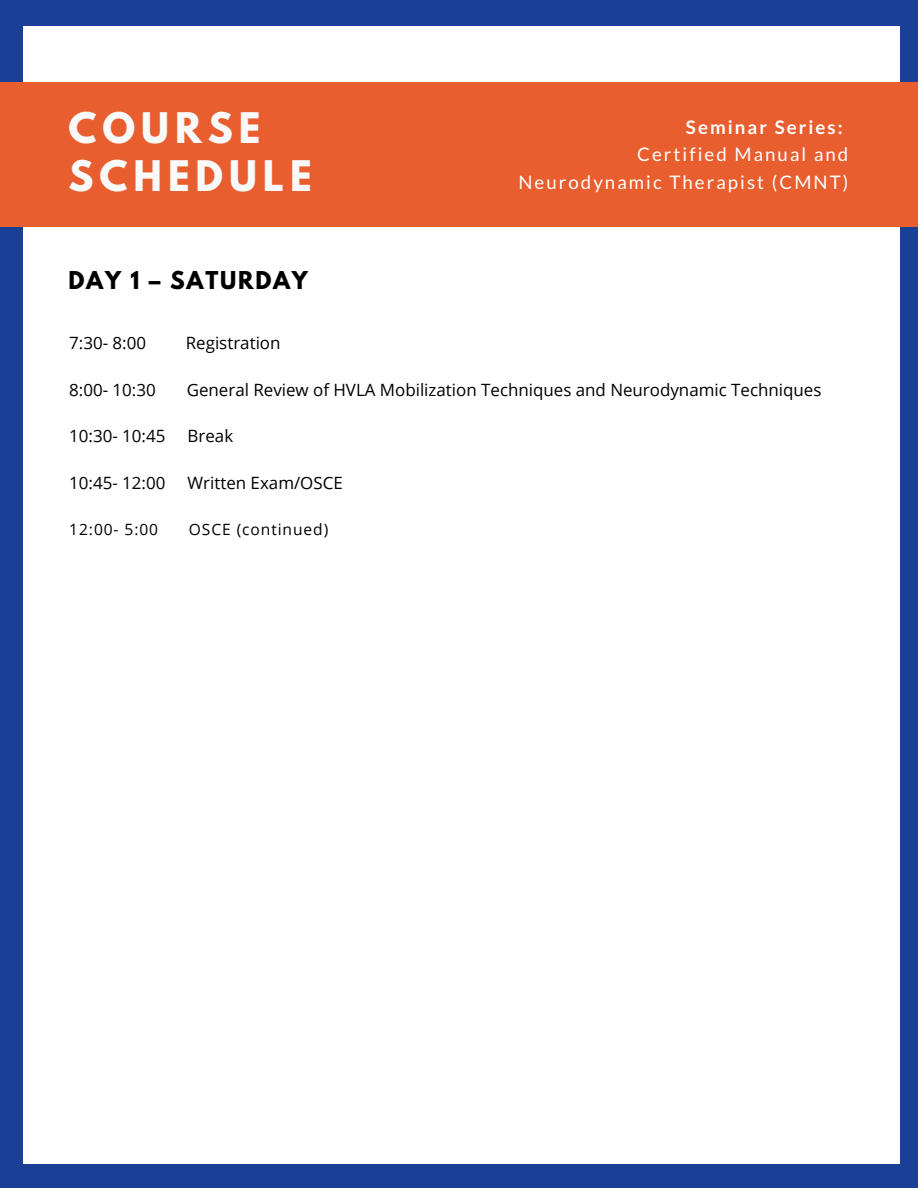
<style>
.page{position:relative;width:918px;height:1188px;background:#1a4096}
.page>*{position:absolute;margin:0;border:0;box-sizing:border-box;transform-origin:0 0}
.t1{font:700 37.35px/47.7px "League Spartan";letter-spacing:.16em;color:#fafafa}
.t2{font:700 21.75px "League Spartan";letter-spacing:.08em;color:#000}
.t3{font:18.6px "Lato";letter-spacing:.11em;color:#fff}
.t4{font:700 18.6px "Lato";letter-spacing:.11em;color:#fff}
.t5{font:16.95px "Open Sans";color:#000}
.t6{font:15.6px "Open Sans";letter-spacing:.06em;color:#000}
</style>
<div class="page">
<div style="left:24px;top:27px;width:876px;height:1137px;background:#fff"></div>
<div style="left:0;top:82px;width:918px;height:144px;background:#e95e2f"></div>
<p class="t1" style="left:68px;top:109px;width:245px">COURSE<br>SCHEDULE</p>
<p class="t4" style="left:686px;top:115px;width:158px">Seminar Series:</p>
<p class="t3" style="left:637px;top:143px;width:213px">Certified Manual and</p>
<p class="t3" style="left:518px;top:170px;width:331px">Neurodynamic Therapist (CMNT)</p>
<p class="t2" style="left:68px;top:269px;width:241px">DAY 1 – SATURDAY</p>
<p class="t5" style="left:69px;top:331px;width:78px">7:30- 8:00</p>
<p class="t5" style="left:186px;top:331px;width:96px">Registration</p>
<p class="t5" style="left:69px;top:377px;width:88px">8:00- 10:30</p>
<p class="t5" style="left:187px;top:377px;width:636px">General Review of HVLA Mobilization Techniques and Neurodynamic Techniques</p>
<p class="t5" style="left:69px;top:424px;width:98px">10:30- 10:45</p>
<p class="t5" style="left:188px;top:424px;width:47px">Break</p>
<p class="t5" style="left:69px;top:471px;width:98px">10:45- 12:00</p>
<p class="t5" style="left:188px;top:471px;width:157px">Written Exam/OSCE</p>
<p class="t6" style="left:69px;top:519px;width:90px">12:00- 5:00</p>
<p class="t6" style="left:189px;top:519px;width:141px">OSCE (continued)</p>
</div>
